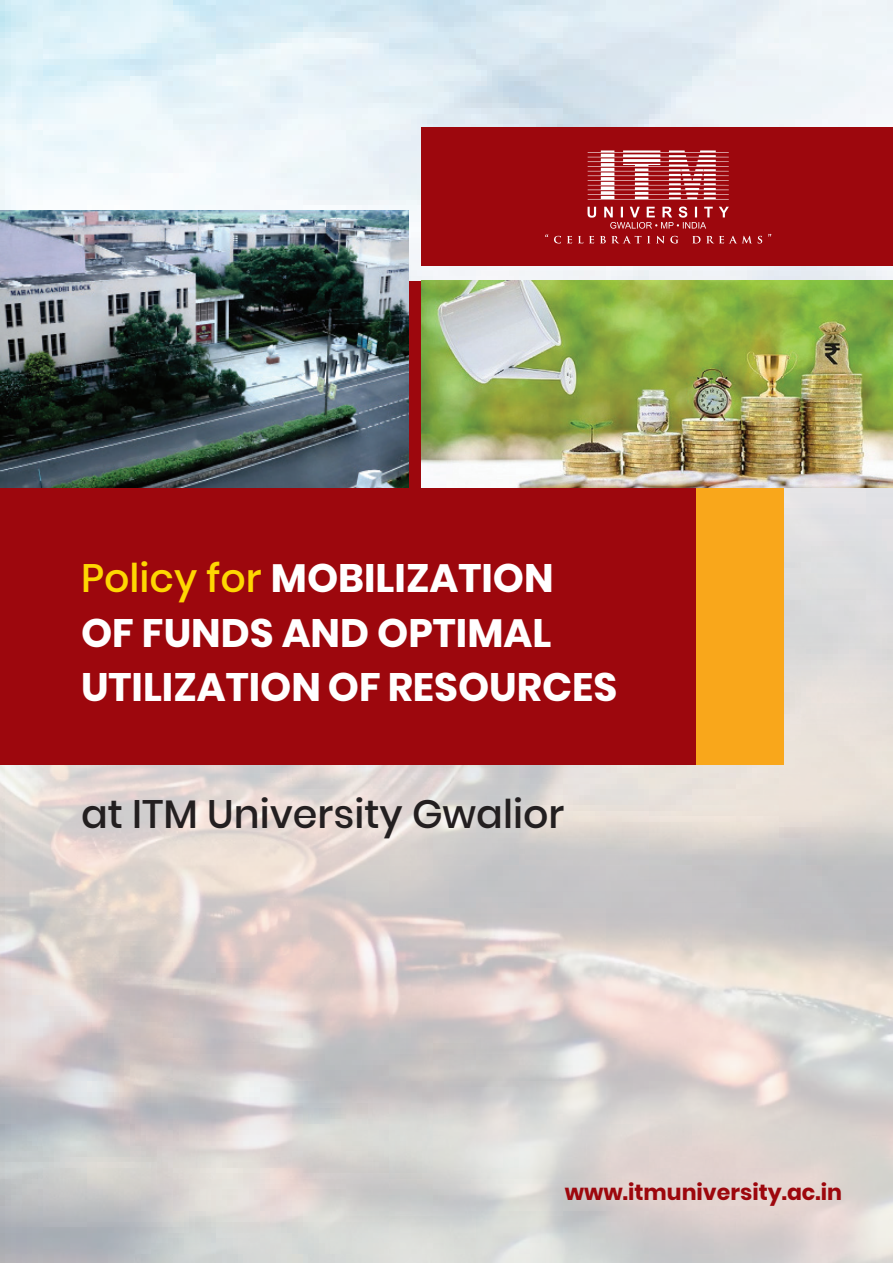
<style>
.page{position:relative;width:893px;height:1263px;background:#fff}
.page>*{position:absolute;margin:0;border:0;box-sizing:border-box;transform-origin:0 0}
.t1{font:700 39.6px/54.6px "Poppins";color:#fff}
.t2{font:500 39.6px "Poppins";color:#231f20}
.t3{font:700 22.05px "Poppins";color:#9d070d}
.s1{font-weight:500;color:#fed702}
</style>
<div class="page">
<img style="left:0;top:0;width:893px;height:229px">
<img style="left:0;top:229px;width:893px;height:1034px">
<div style="left:0;top:281px;width:696px;height:483px;background:#9d070d"></div>
<div style="left:421px;top:128px;width:471px;height:138px;background:#9d070d"></div>
<img style="left:422px;top:281px;width:471px;height:206px">
<img style="left:0;top:210px;width:409px;height:277px">
<div style="left:696px;top:487px;width:88px;height:277px;background:#f9a71b"></div>
<svg style="left:588px;top:150px;width:141px;height:50px"></svg>
<svg style="left:545px;top:207px;width:226px;height:36px"></svg>
<p class="t1" style="left:81px;top:551px;width:538px"><span class="s1">Policy for</span> MOBILIZATION<br>OF FUNDS AND OPTIMAL<br>UTILIZATION OF RESOURCES</p>
<p class="t2" style="left:81px;top:791px;width:485px">at ITM University Gwalior</p>
<p class="t3" style="left:565px;top:1179px;width:279px">www.itmuniversity.ac.in</p>
</div>
